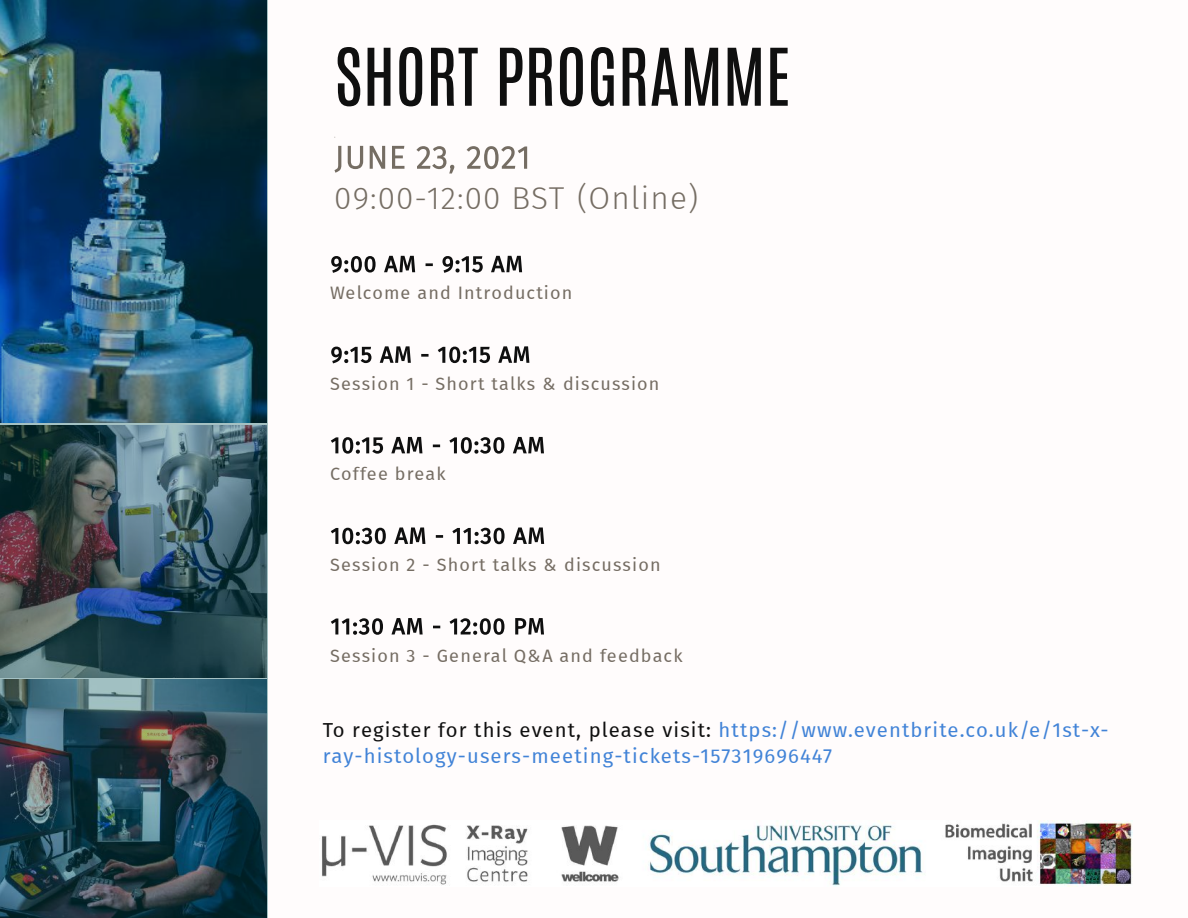
<style>
.page{position:relative;width:1188px;height:918px;background:#fff}
.page>*{position:absolute;margin:0;border:0;box-sizing:border-box;transform-origin:0 0}
.t1{font:67.5px "Antonio";color:#0f0f0f}
.t2{font:300 31.5px "Fira Sans";letter-spacing:.035em;color:#756d63}
.t3{font:20.25px/25.8px "Fira Sans";letter-spacing:.055em;color:#4183d7}
.t4{font:18px "Fira Sans";letter-spacing:.065em;color:#756d63}
.s1{color:#0f0f0f}
</style>
<div class="page">
<svg style="left:335px;top:146px;width:192px;height:28px"></svg>
<svg style="left:331px;top:256px;width:191px;height:17px"></svg>
<svg style="left:331px;top:346px;width:198px;height:17px"></svg>
<svg style="left:331px;top:437px;width:213px;height:17px"></svg>
<svg style="left:331px;top:528px;width:213px;height:16px"></svg>
<svg style="left:331px;top:618px;width:213px;height:17px"></svg>
<div style="left:0;top:0;width:268px;height:918px;background:#00585e;opacity:.36"></div>
<img style="left:321px;top:821px;width:812px;height:66px">
<h1 class="t1" style="left:334px;top:52px;width:458px">SHORT PROGRAMME</h1>
<h2 class="t2" style="left:334px;top:176px;width:366px">09:00-12:00 BST (Online)</h2>
<p class="t4" style="left:330px;top:279px;width:244px">Welcome and Introduction</p>
<p class="t4" style="left:330px;top:370px;width:331px">Session 1 - Short talks &amp; discussion</p>
<p class="t4" style="left:330px;top:461px;width:117px">Coffee break</p>
<p class="t4" style="left:330px;top:551px;width:332px">Session 2 - Short talks &amp; discussion</p>
<p class="t4" style="left:330px;top:642px;width:354px">Session 3 - General Q&amp;A and feedback</p>
<p class="t3" style="left:323px;top:717px;width:787px"><span class="s1">To register for this event, please visit:</span> https://www.eventbrite.co.uk/e/1st-x&shy;ray-histology-users-meeting-tickets-157319696447</p>
</div>
